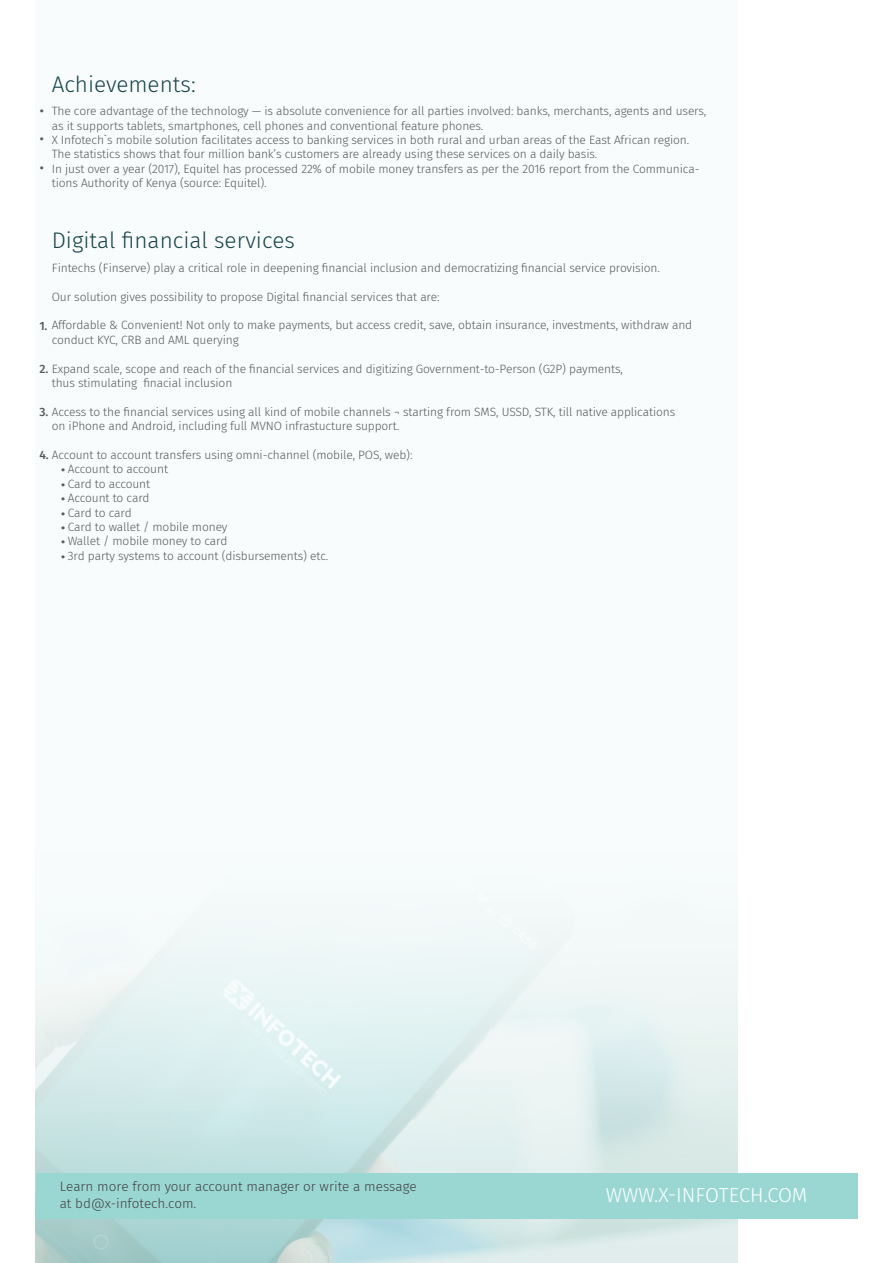
<style>
.page{position:relative;width:893px;height:1263px;background:#fff}
.page>*{position:absolute;margin:0;border:0;box-sizing:border-box;transform-origin:0 0}
.t1{font:300 22.5px "Fira Sans";color:#18444c}
.t2{font:300 20.1px "Fira Sans";color:#fff}
.t3{font:300 13.5px/16.5px "Fira Sans";color:#414042}
.t4{font:300 12px/14.4px "Fira Sans";letter-spacing:-.01em;color:#58595b}
.t5{font:500 12px "Fira Sans";color:#58595b}
.s1{font-weight:500}
</style>
<div class="page">
<svg style="left:35px;top:891px;width:703px;height:372px"></svg>
<div style="left:36px;top:1173px;width:821px;height:45px;background:#9ad7d3"></div>
<p class="t5" style="left:40px;top:101px;width:6px">•</p>
<p class="t5" style="left:40px;top:130px;width:6px">•</p>
<p class="t5" style="left:40px;top:158px;width:6px">•</p>
<h1 class="t1" style="left:52px;top:68px;width:145px">Achievements:</h1>
<p class="t4" style="left:52px;top:104px;width:656px">The core advantage of the technology — is absolute convenience for all parties involved: banks, merchants, agents and users, as it supports tablets, smartphones, cell phones and conventional feature phones.<br>X Infotech`s mobile solution facilitates access to banking services in both rural and urban areas of the East African region.<br>The statistics shows that four million bank’s customers are already using these services on a daily basis.<br>In just over a year (2017), Equitel has processed 22% of mobile money transfers as per the 2016 report from the Communica&shy;tions Authority of Kenya (source: Equitel).</p>
<h1 class="t1" style="left:52px;top:225px;width:245px">Digital financial services</h1>
<p class="t4" style="left:52px;top:260px;width:610px">Fintechs (Finserve) play a critical role in deepening financial inclusion and democratizing financial service provision.</p>
<p class="t4" style="left:52px;top:289px;width:389px">Our solution gives possibility to propose Digital financial services that are:</p>
<p class="t4" style="left:52px;top:332px;width:188px">conduct KYC, CRB and AML querying</p>
<p class="t4" style="left:52px;top:375px;width:182px">thus stimulating finacial inclusion</p>
<p class="t4" style="left:52px;top:419px;width:349px">on iPhone and Android, including full MVNO infrastucture support.</p>
<p class="t4" style="left:39px;top:318px;width:654px"><span class="s1">1.</span> Affordable &amp; Convenient! Not only to make payments, but access credit, save, obtain insurance, investments, withdraw and</p>
<p class="t4" style="left:39px;top:361px;width:585px"><span class="s1">2.</span> Expand scale, scope and reach of the financial services and digitizing Government-to-Person (G2P) payments,</p>
<p class="t4" style="left:39px;top:404px;width:637px"><span class="s1">3.</span> Access to the financial services using all kind of mobile channels ¬ starting from SMS, USSD, STK, till native applications</p>
<p class="t4" style="left:39px;top:447px;width:375px"><span class="s1">4.</span> Account to account transfers using omni-channel (mobile, POS, web):</p>
<p class="t4" style="left:61px;top:462px;width:108px"><span class="s1">•</span> Account to account</p>
<p class="t4" style="left:61px;top:476px;width:91px"><span class="s1">•</span> Card to account</p>
<p class="t4" style="left:61px;top:491px;width:90px"><span class="s1">•</span> Account to card</p>
<p class="t4" style="left:61px;top:505px;width:72px"><span class="s1">•</span> Card to card</p>
<p class="t4" style="left:61px;top:519px;width:168px"><span class="s1">•</span> Card to wallet / mobile money</p>
<p class="t4" style="left:61px;top:534px;width:168px"><span class="s1">•</span> Wallet / mobile money to card</p>
<p class="t4" style="left:61px;top:548px;width:269px"><span class="s1">•</span> 3rd party systems to account (disbursements) etc.</p>
<p class="t3" style="left:60px;top:1178px;width:359px">Learn more from your account manager or write a message at bd@x-infotech.com.</p>
<h2 class="t2" style="left:606px;top:1180px;width:203px">WWW.X-INFOTECH.COM</h2>
</div>
